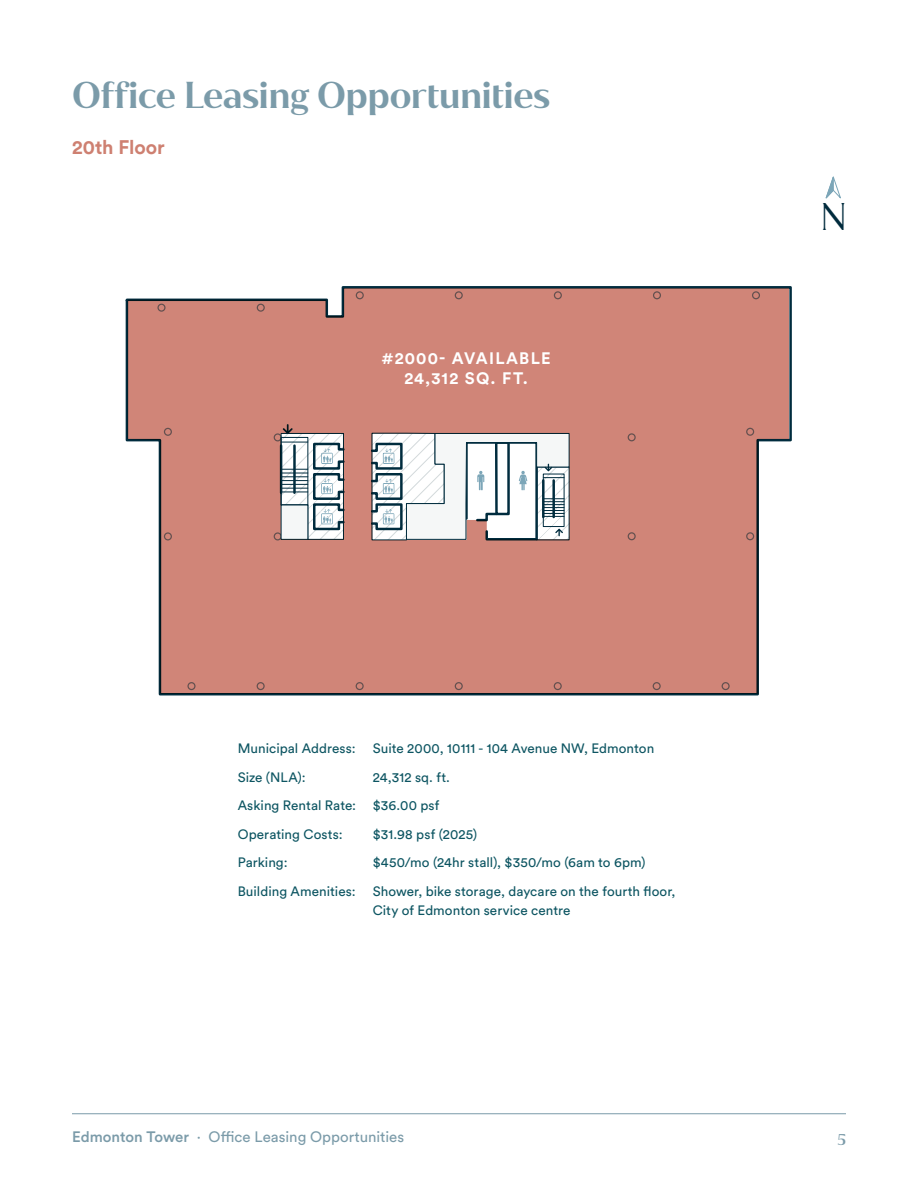
<style>
.page{position:relative;width:918px;height:1188px;background:#fff}
.page>*{position:absolute;margin:0;border:0;box-sizing:border-box;transform-origin:0 0}
.t1{font:37.05px "Jazmin";color:#002b3d}
.heading{font:600 36px "Jazmin";letter-spacing:-.005em;color:#7b9ba9}
.sub_subhead{font:700 19.5px "Circular Std";letter-spacing:-.005em;color:#ce8071}
.t2{font:700 16.5px "Circular Std";letter-spacing:.08em;color:#fff}
.t3{font:15px "Circular Std";color:#7b9ba9}
.t4{font:600 15px "Jazmin";color:#7b9ba9}
.body{font:13.5px/19.5px "Circular Std";letter-spacing:.005em;color:#0d5562}
.t5{font:9.9px "Circular Std";letter-spacing:.22em;color:#002b3d}
.s1{font-weight:500}
</style>
<div class="page">
<svg style="left:825px;top:176px;width:16px;height:23px"></svg>
<svg style="left:128px;top:288px;width:661px;height:406px;background:#d09389"></svg>
<hr style="left:72px;top:1113px;width:774px;height:1px;background:#7b9ba9">
<p class="heading" style="left:72px;top:73px;width:480px">Office Leasing Opportunities</p>
<p class="sub_subhead" style="left:72px;top:134px;width:94px">20th Floor</p>
<p class="t2" style="left:381px;top:348px;width:171px">#2000- AVAILABLE</p>
<p class="t2" style="left:404px;top:368px;width:125px">24,312 SQ. FT.</p>
<p class="t5" style="left:406px;top:739px;width:75px">PLAZA WAY</p>
<p class="body" style="left:238px;top:739px;width:418px">Municipal Address: Suite 2000, 10111 - 104 Avenue NW, Edmonton</p>
<p class="body" style="left:238px;top:767px;width:70px">Size (NLA):</p>
<p class="body" style="left:373px;top:767px;width:79px">24,312 sq. ft.</p>
<p class="body" style="left:238px;top:796px;width:203px">Asking Rental Rate: $36.00 psf</p>
<p class="body" style="left:238px;top:824px;width:106px">Operating Costs:</p>
<p class="body" style="left:373px;top:824px;width:106px">$31.98 psf (2025)</p>
<p class="body" style="left:238px;top:853px;width:51px">Parking:</p>
<p class="body" style="left:373px;top:853px;width:274px">$450/mo (24hr stall), $350/mo (6am to 6pm)</p>
<p class="body" style="left:238px;top:881px;width:120px">Building Amenities:</p>
<p class="body" style="left:373px;top:881px;width:304px">Shower, bike storage, daycare on the fourth floor,<br>City of Edmonton service centre</p>
<h1 class="t1" style="left:821px;top:194px;width:28px">N</h1>
<p class="t3" style="left:72px;top:1127px;width:334px"><span class="s1">Edmonton Tower</span> · Office Leasing Opportunities</p>
<p class="t4" style="left:838px;top:1130px;width:10px">5</p>
</div>
